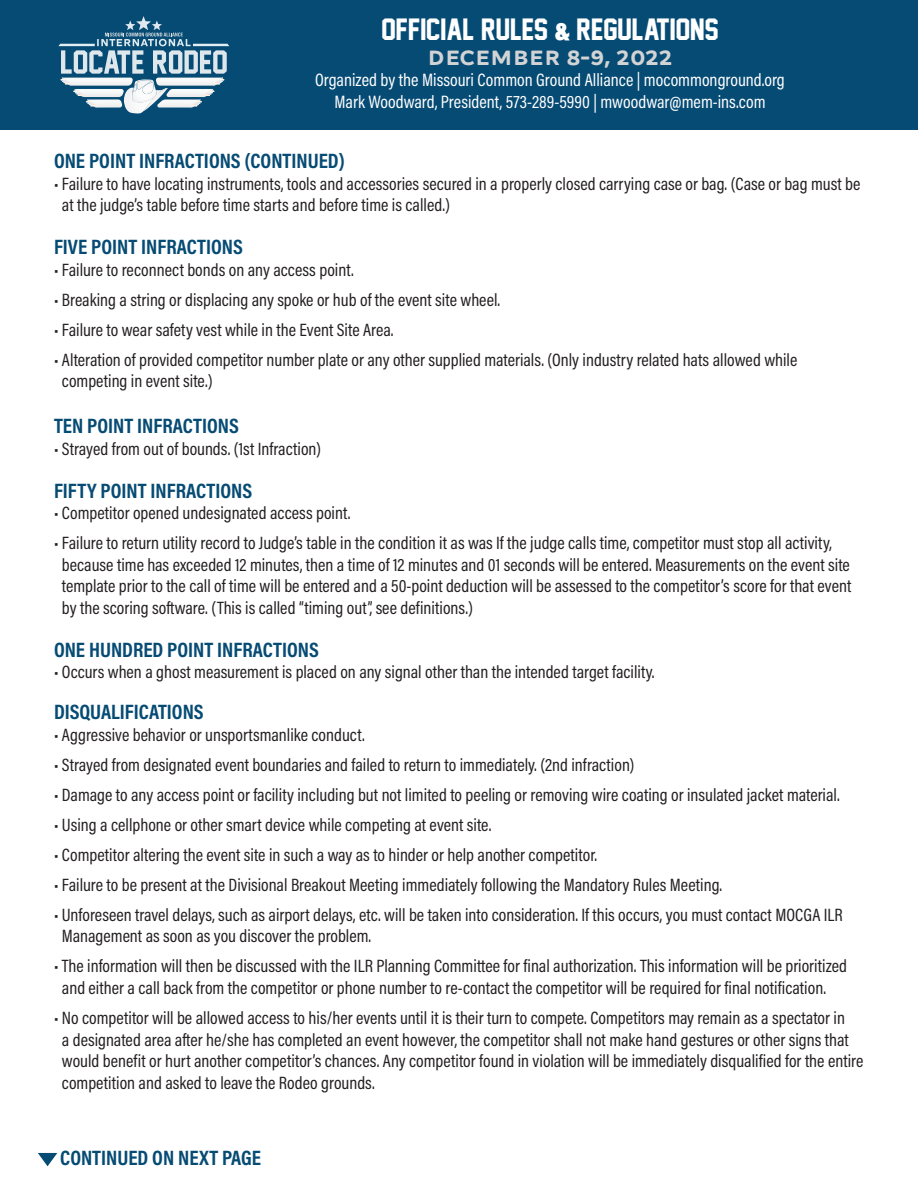
<style>
.page{position:relative;width:918px;height:1188px;background:#fff}
.page>*{position:absolute;margin:0;border:0;box-sizing:border-box;transform-origin:0 0}
.t1{font:28.05px "Jersey M54";color:#fff}
.t2{font:700 21px "Acumin Pro Cond";color:#064b74}
.t3{font:20.55px "Dallas PS Sans Reg";color:#d2d3d4}
.t4{font:18.15px/21.8px "Acumin Pro Cond";color:#fff;text-align:center}
.t5{font:18px/21.6px "Acumin Pro Cond";color:#231f20}
.s1{font-family:"GENUINE"}
</style>
<div class="page">
<div style="left:0;top:0;width:918px;height:130px;background:#064b74"></div>
<div style="left:53px;top:13px;width:183px;height:104px;background:#fff;opacity:.87"></div>
<svg style="left:38px;top:1153px;width:19px;height:13px"></svg>
<h1 class="t1" style="left:382px;top:14px;width:339px">OFFICIAL RULES <span class="s1">&amp;</span> REGULATIONS</h1>
<p class="t3" style="left:428px;top:44px;width:246px">DECEMBER 8-9, 2022</p>
<p class="t4" style="left:315px;top:69px;width:471px">Organized by the Missouri Common Ground Alliance | mocommonground.org<br>Mark Woodward, President, 573-289-5990 | mwoodwar@mem-ins.com</p>
<p class="t2" style="left:54px;top:147px;width:292px">ONE POINT INFRACTIONS (CONTINUED)</p>
<p class="t5" style="left:62px;top:172px;width:800px;text-indent:-8px">• Failure to have locating instruments, tools and accessories secured in a properly closed carrying case or bag. (Case or bag must be at the judge’s table before time starts and before time is called.)</p>
<p class="t2" style="left:54px;top:233px;width:190px">FIVE POINT INFRACTIONS</p>
<p class="t5" style="left:54px;top:258px;width:301px">• Failure to reconnect bonds on any access point.</p>
<p class="t5" style="left:54px;top:288px;width:448px">• Breaking a string or displacing any spoke or hub of the event site wheel.</p>
<p class="t5" style="left:54px;top:318px;width:341px">• Failure to wear safety vest while in the Event Site Area.</p>
<p class="t5" style="left:62px;top:348px;width:737px;text-indent:-8px">• Alteration of provided competitor number plate or any other supplied materials. (Only industry related hats allowed while competing in event site.)</p>
<p class="t2" style="left:54px;top:412px;width:186px">TEN POINT INFRACTIONS</p>
<p class="t5" style="left:54px;top:438px;width:269px">• Strayed from out of bounds. (1st Infraction)</p>
<p class="t2" style="left:54px;top:476px;width:200px">FIFTY POINT INFRACTIONS</p>
<p class="t5" style="left:54px;top:502px;width:298px">• Competitor opened undesignated access point.</p>
<p class="t5" style="left:62px;top:532px;width:791px;text-indent:-8px">• Failure to return utility record to Judge’s table in the condition it as was If the judge calls time, competitor must stop all activity, because time has exceeded 12 minutes, then a time of 12 minutes and 01 seconds will be entered. Measurements on the event site template prior to the call of time will be entered and a 50-point deduction will be assessed to the competitor’s score for that event by the scoring software. (This is called “timing out”, see definitions.)</p>
<p class="t2" style="left:54px;top:635px;width:266px">ONE HUNDRED POINT INFRACTIONS</p>
<p class="t5" style="left:54px;top:661px;width:602px">• Occurs when a ghost measurement is placed on any signal other than the intended target facility.</p>
<p class="t2" style="left:54px;top:698px;width:151px">DISQUALIFICATIONS</p>
<p class="t5" style="left:54px;top:724px;width:312px">• Aggressive behavior or unsportsmanlike conduct.</p>
<p class="t5" style="left:54px;top:754px;width:582px">• Strayed from designated event boundaries and failed to return to immediately. (2nd infraction)</p>
<p class="t5" style="left:54px;top:784px;width:787px">• Damage to any access point or facility including but not limited to peeling or removing wire coating or insulated jacket material.</p>
<p class="t5" style="left:54px;top:814px;width:439px">• Using a cellphone or other smart device while competing at event site.</p>
<p class="t5" style="left:54px;top:844px;width:545px">• Competitor altering the event site in such a way as to hinder or help another competitor.</p>
<p class="t5" style="left:54px;top:874px;width:670px">• Failure to be present at the Divisional Breakout Meeting immediately following the Mandatory Rules Meeting.</p>
<p class="t5" style="left:62px;top:904px;width:783px;text-indent:-8px">• Unforeseen travel delays, such as airport delays, etc. will be taken into consideration. If this occurs, you must contact MOCGA ILR<br>Management as soon as you discover the problem.</p>
<p class="t5" style="left:62px;top:955px;width:787px;text-indent:-8px">• The information will then be discussed with the ILR Planning Committee for final authorization. This information will be prioritized and either a call back from the competitor or phone number to re-contact the competitor will be required for final notification.</p>
<p class="t5" style="left:62px;top:1007px;width:803px;text-indent:-8px">• No competitor will be allowed access to his/her events until it is their turn to compete. Competitors may remain as a spectator in<br>a designated area after he/she has completed an event however, the competitor shall not make hand gestures or other signs that would benefit or hurt another competitor’s chances. Any competitor found in violation will be immediately disqualified for the entire competition and asked to leave the Rodeo grounds.</p>
<p class="t2" style="left:60px;top:1144px;width:202px">CONTINUED ON NEXT PAGE</p>
</div>
